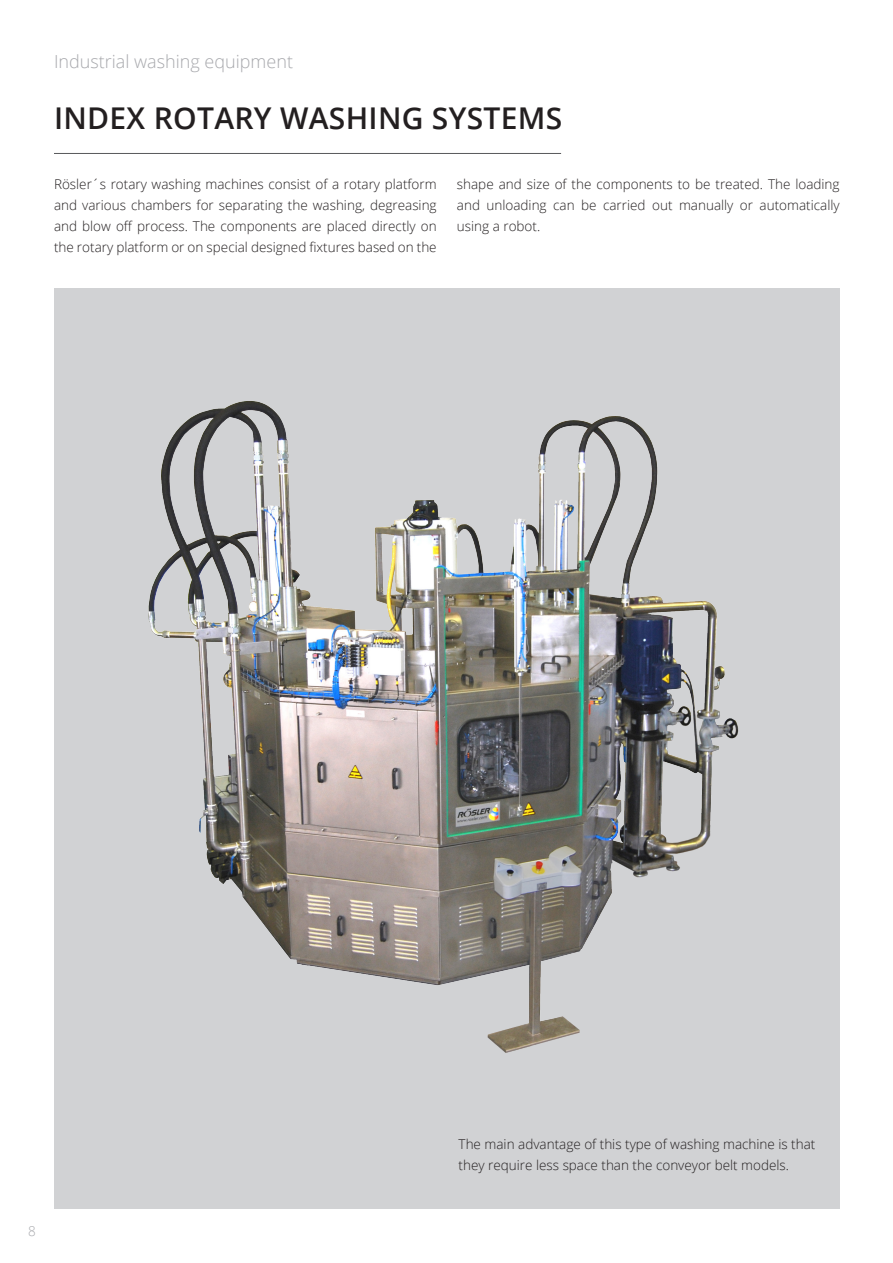
<style>
.page{position:relative;width:893px;height:1263px;background:#fff}
.page>*{position:absolute;margin:0;border:0;box-sizing:border-box;transform-origin:0 0}
.t1{font:600 30px "Open Sans";letter-spacing:.01em;color:#231f20}
.t2{font:300 18px "Open Sans";color:#a8a9ad}
.t3{font:300 13.5px/21px "Open Sans";color:#231f20;text-align:justify}
.t4{font:300 13.5px "Open Sans";color:#a8a9ad}
</style>
<div class="page">
<div style="left:54px;top:289px;width:786px;height:920px;background:#d1d2d4"></div>
<hr style="left:54px;top:153px;width:507px;height:1px;background:#57585a">
<img style="left:148px;top:401px;width:591px;height:652px">
<h2 class="t2" style="left:54px;top:49px;width:241px">Industrial washing equipment</h2>
<p class="t1" style="left:54px;top:98px;width:510px">INDEX ROTARY WASHING SYSTEMS</p>
<p class="t3" style="left:54px;top:173px;width:384px">Rösler´s rotary washing machines consist of a rotary platform and various chambers for separating the washing, degreasing and blow off process. The components are placed directly on the rotary platform or on special designed fixtures based on the</p>
<p class="t3" style="left:457px;top:173px;width:384px">shape and size of the components to be treated. The loading and unloading can be carried out manually or automatically using a robot.</p>
<p class="t4" style="left:28px;top:1222px;width:9px">8</p>
<p class="t3" style="left:459px;top:1133px;width:358px">The main advantage of this type of washing machine is that they require less space than the conveyor belt models.</p>
</div>
